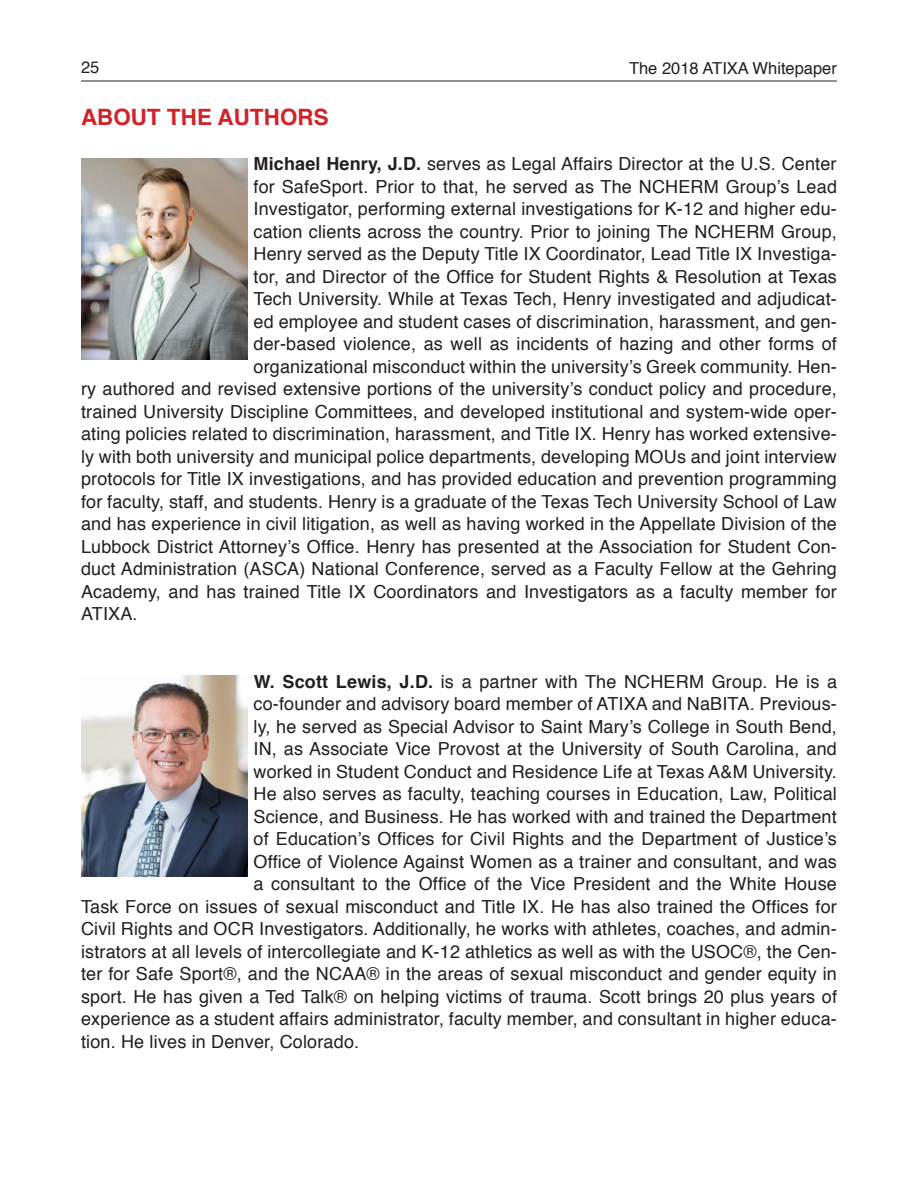
<style>
.page{position:relative;width:918px;height:1188px;background:#fff}
.page>*{position:absolute;margin:0;border:0;box-sizing:border-box;transform-origin:0 0}
.t1{font:700 22.5px "Helvetica";color:#d1232a}
.t2{font:18px "Helvetica";letter-spacing:.01em;color:#231f20}
.t3{font:16.5px "Helvetica";color:#231f20}
.s1{font-weight:700}
</style>
<div class="page">
<hr style="left:81px;top:81px;width:756px;height:1px;background:#231f20">
<img style="left:81px;top:159px;width:167px;height:200px">
<img style="left:81px;top:676px;width:167px;height:201px">
<p class="t3" style="left:81px;top:61px;width:20px">25</p>
<p class="t3" style="left:629px;top:61px;width:209px">The 2018 ATIXA Whitepaper</p>
<p class="t1" style="left:81px;top:108px;width:250px">ABOUT THE AUTHORS</p>
<p class="t2" style="left:254px;top:156px;width:585px"><span class="s1">Michael Henry, J.D.</span> serves as Legal Affairs Director at the U.S. Center</p>
<p class="t2" style="left:254px;top:179px;width:585px">for SafeSport. Prior to that, he served as The NCHERM Group’s Lead</p>
<p class="t2" style="left:254px;top:201px;width:585px">Investigator, performing external investigations for K-12 and higher edu-</p>
<p class="t2" style="left:254px;top:224px;width:585px">cation clients across the country. Prior to joining The NCHERM Group,</p>
<p class="t2" style="left:254px;top:246px;width:585px">Henry served as the Deputy Title IX Coordinator, Lead Title IX Investiga-</p>
<p class="t2" style="left:254px;top:269px;width:585px">tor, and Director of the Office for Student Rights &amp; Resolution at Texas</p>
<p class="t2" style="left:254px;top:291px;width:585px">Tech University. While at Texas Tech, Henry investigated and adjudicat-</p>
<p class="t2" style="left:254px;top:314px;width:585px">ed employee and student cases of discrimination, harassment, and gen-</p>
<p class="t2" style="left:254px;top:336px;width:585px">der-based violence, as well as incidents of hazing and other forms of</p>
<p class="t2" style="left:254px;top:359px;width:585px">organizational misconduct within the university’s Greek community. Hen-</p>
<p class="t2" style="left:81px;top:381px;width:757px">ry authored and revised extensive portions of the university’s conduct policy and procedure,</p>
<p class="t2" style="left:81px;top:404px;width:757px">trained University Discipline Committees, and developed institutional and system-wide oper-</p>
<p class="t2" style="left:81px;top:426px;width:757px">ating policies related to discrimination, harassment, and Title IX. Henry has worked extensive-</p>
<p class="t2" style="left:81px;top:449px;width:757px">ly with both university and municipal police departments, developing MOUs and joint interview</p>
<p class="t2" style="left:81px;top:471px;width:757px">protocols for Title IX investigations, and has provided education and prevention programming</p>
<p class="t2" style="left:81px;top:494px;width:757px">for faculty, staff, and students. Henry is a graduate of the Texas Tech University School of Law</p>
<p class="t2" style="left:81px;top:516px;width:757px">and has experience in civil litigation, as well as having worked in the Appellate Division of the</p>
<p class="t2" style="left:81px;top:539px;width:757px">Lubbock District Attorney’s Office. Henry has presented at the Association for Student Con-</p>
<p class="t2" style="left:81px;top:561px;width:757px">duct Administration (ASCA) National Conference, served as a Faculty Fellow at the Gehring</p>
<p class="t2" style="left:81px;top:584px;width:757px">Academy, and has trained Title IX Coordinators and Investigators as a faculty member for</p>
<p class="t2" style="left:81px;top:606px;width:58px">ATIXA.</p>
<p class="t2" style="left:254px;top:674px;width:585px"><span class="s1">W. Scott Lewis, J.D.</span> is a partner with The NCHERM Group. He is a</p>
<p class="t2" style="left:254px;top:696px;width:585px">co-founder and advisory board member of ATIXA and NaBITA. Previous-</p>
<p class="t2" style="left:254px;top:719px;width:585px">ly, he served as Special Advisor to Saint Mary’s College in South Bend,</p>
<p class="t2" style="left:254px;top:741px;width:585px">IN, as Associate Vice Provost at the University of South Carolina, and</p>
<p class="t2" style="left:254px;top:764px;width:585px">worked in Student Conduct and Residence Life at Texas A&amp;M University.</p>
<p class="t2" style="left:254px;top:786px;width:585px">He also serves as faculty, teaching courses in Education, Law, Political</p>
<p class="t2" style="left:254px;top:809px;width:585px">Science, and Business. He has worked with and trained the Department</p>
<p class="t2" style="left:254px;top:831px;width:585px">of Education’s Offices for Civil Rights and the Department of Justice’s</p>
<p class="t2" style="left:254px;top:854px;width:585px">Office of Violence Against Women as a trainer and consultant, and was</p>
<p class="t2" style="left:254px;top:876px;width:585px">a consultant to the Office of the Vice President and the White House</p>
<p class="t2" style="left:81px;top:899px;width:757px">Task Force on issues of sexual misconduct and Title IX. He has also trained the Offices for</p>
<p class="t2" style="left:81px;top:921px;width:757px">Civil Rights and OCR Investigators. Additionally, he works with athletes, coaches, and admin-</p>
<p class="t2" style="left:81px;top:944px;width:757px">istrators at all levels of intercollegiate and K-12 athletics as well as with the USOC®, the Cen-</p>
<p class="t2" style="left:81px;top:966px;width:757px">ter for Safe Sport®, and the NCAA® in the areas of sexual misconduct and gender equity in</p>
<p class="t2" style="left:81px;top:989px;width:758px">sport. He has given a Ted Talk® on helping victims of trauma. Scott brings 20 plus years of</p>
<p class="t2" style="left:81px;top:1011px;width:757px">experience as a student affairs administrator, faculty member, and consultant in higher educa-</p>
<p class="t2" style="left:81px;top:1034px;width:280px">tion. He lives in Denver, Colorado.</p>
</div>
